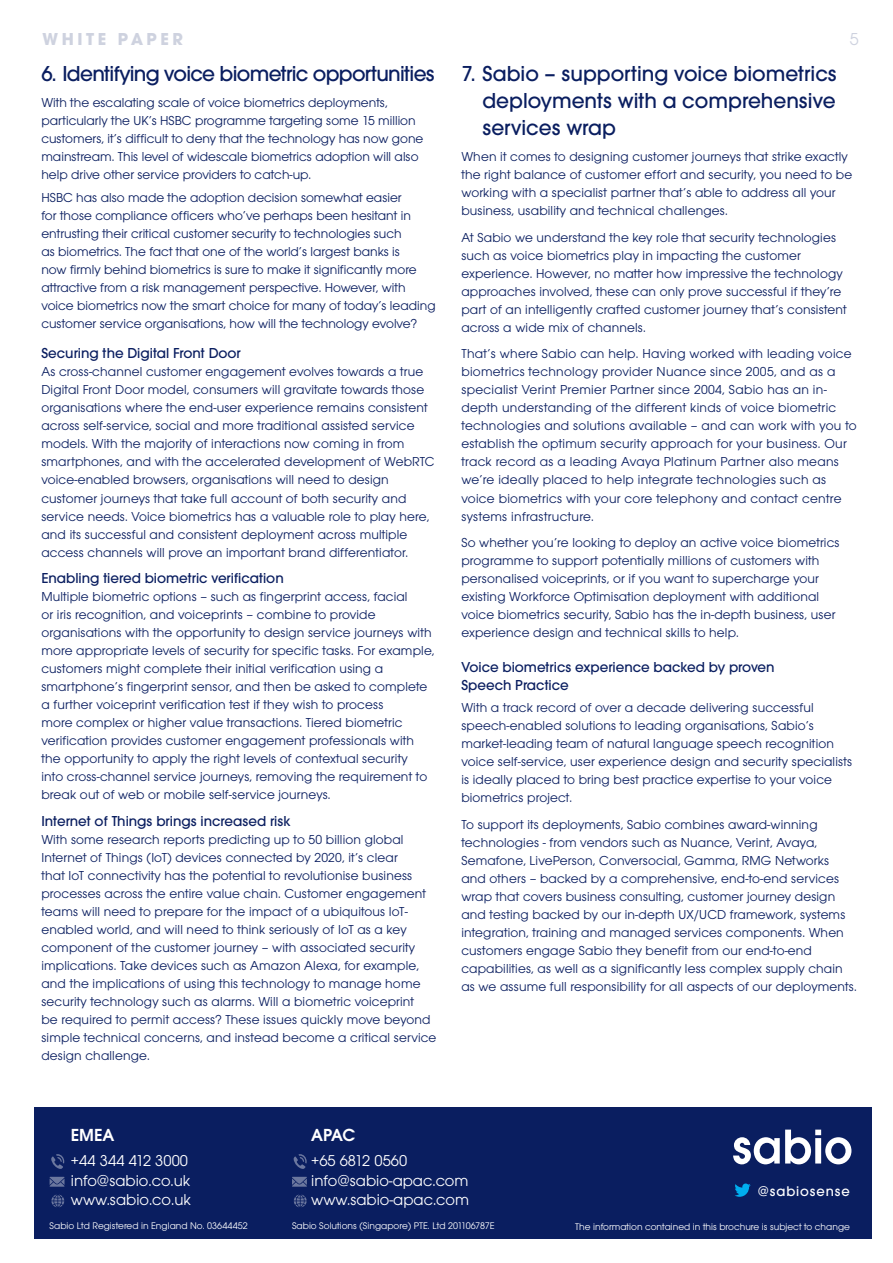
<style>
.page{position:relative;width:893px;height:1263px;background:#fff}
.page>*{position:absolute;margin:0;border:0;box-sizing:border-box;transform-origin:0 0}
.body{font:500 22.5px/27px "Avant Garde Gothic Itc T";letter-spacing:-.015em;color:#0a1e60;text-align:justify}
.t1{font:600 18.15px "Avant Garde Gothic Itc T";color:#fff}
.t2{font:700 18px "Avant Garde Gothic Itc T";letter-spacing:.2em;color:#ced2df}
.t3{font:18px "Avant Garde Gothic Itc T";color:#ced2df}
.t4{font:16.35px/19.4px "Avant Garde Gothic Itc T";color:#fff}
.t5{font:500 15px/18px "Avant Garde Gothic Itc T";color:#0a1e60}
.t6{font:500 14.55px "Avant Garde Gothic Itc T";letter-spacing:.06em;color:#fff}
.body-2{font:13.5px/18px "Avant Garde Gothic Itc T";letter-spacing:.01em;color:#0a1e60}
.t7{font:10.05px "Avant Garde Gothic Itc T";color:#fff}
</style>
<div class="page">
<div style="left:34px;top:1107px;width:838px;height:132px;background:#0a1e60"></div>
<svg style="left:733px;top:1129px;width:118px;height:35px"></svg>
<svg style="left:735px;top:1183px;width:16px;height:14px"></svg>
<svg style="left:51px;top:1194px;width:13px;height:13px"></svg>
<svg style="left:294px;top:1194px;width:13px;height:13px"></svg>
<svg style="left:50px;top:1177px;width:15px;height:10px"></svg>
<svg style="left:292px;top:1177px;width:15px;height:10px"></svg>
<svg style="left:51px;top:1154px;width:13px;height:15px"></svg>
<svg style="left:294px;top:1154px;width:13px;height:15px"></svg>
<p class="t2" style="left:43px;top:28px;width:142px">WHITE PAPER</p>
<p class="t3" style="left:850px;top:28px;width:10px">5</p>
<p class="body" style="left:41px;top:60px;width:395px">6. Identifying voice biometric opportunities</p>
<p class="body-2" style="left:41px;top:94px;width:384px">With the escalating scale of voice biometrics deployments, particularly the UK’s HSBC programme targeting some 15 million customers, it’s difficult to deny that the technology has now gone mainstream. This level of widescale biometrics adoption will also help drive other service providers to catch-up.</p>
<p class="body-2" style="left:41px;top:188px;width:396px">HSBC has also made the adoption decision somewhat easier<br>for those compliance officers who’ve perhaps been hesitant in entrusting their critical customer security to technologies such<br>as biometrics. The fact that one of the world’s largest banks is<br>now firmly behind biometrics is sure to make it significantly more attractive from a risk management perspective. However, with voice biometrics now the smart choice for many of today’s leading customer service organisations, how will the technology evolve?</p>
<p class="t5" style="left:41px;top:344px;width:201px">Securing the Digital Front Door</p>
<p class="body-2" style="left:41px;top:363px;width:394px">As cross-channel customer engagement evolves towards a true Digital Front Door model, consumers will gravitate towards those organisations where the end-user experience remains consistent across self-service, social and more traditional assisted service models. With the majority of interactions now coming in from smartphones, and with the accelerated development of WebRTC voice-enabled browsers, organisations will need to design customer journeys that take full account of both security and service needs. Voice biometrics has a valuable role to play here, and its successful and consistent deployment across multiple access channels will prove an important brand differentiator.</p>
<p class="t5" style="left:41px;top:569px;width:244px">Enabling tiered biometric verification</p>
<p class="body-2" style="left:41px;top:587px;width:395px">Multiple biometric options – such as fingerprint access, facial<br>or iris recognition, and voiceprints – combine to provide organisations with the opportunity to design service journeys with more appropriate levels of security for specific tasks. For example, customers might complete their initial verification using a smartphone’s fingerprint sensor, and then be asked to complete a further voiceprint verification test if they wish to process<br>more complex or higher value transactions. Tiered biometric verification provides customer engagement professionals with the opportunity to apply the right levels of contextual security<br>into cross-channel service journeys, removing the requirement to break out of web or mobile self-service journeys.</p>
<p class="t5" style="left:41px;top:811px;width:251px">Internet of Things brings increased risk</p>
<p class="body-2" style="left:41px;top:830px;width:397px">With some research reports predicting up to 50 billion global Internet of Things (IoT) devices connected by 2020, it’s clear<br>that IoT connectivity has the potential to revolutionise business processes across the entire value chain. Customer engagement teams will need to prepare for the impact of a ubiquitous IoT&shy;enabled world, and will need to think seriously of IoT as a key component of the customer journey – with associated security implications. Take devices such as Amazon Alexa, for example, and the implications of using this technology to manage home security technology such as alarms. Will a biometric voiceprint<br>be required to permit access? These issues quickly move beyond simple technical concerns, and instead become a critical service design challenge.</p>
<p class="body" style="left:482px;top:60px;width:356px;text-indent:-21px">7. Sabio – supporting voice biometrics deployments with a comprehensive services wrap</p>
<p class="body-2" style="left:461px;top:148px;width:392px">When it comes to designing customer journeys that strike exactly the right balance of customer effort and security, you need to be working with a specialist partner that’s able to address all your business, usability and technical challenges.</p>
<p class="body-2" style="left:461px;top:228px;width:387px">At Sabio we understand the key role that security technologies such as voice biometrics play in impacting the customer experience. However, no matter how impressive the technology approaches involved, these can only prove successful if they’re part of an intelligently crafted customer journey that’s consistent across a wide mix of channels.</p>
<p class="body-2" style="left:461px;top:345px;width:397px">That’s where Sabio can help. Having worked with leading voice biometrics technology provider Nuance since 2005, and as a specialist Verint Premier Partner since 2004, Sabio has an in&shy;depth understanding of the different kinds of voice biometric technologies and solutions available – and can work with you to establish the optimum security approach for your business. Our track record as a leading Avaya Platinum Partner also means we’re ideally placed to help integrate technologies such as voice biometrics with your core telephony and contact centre systems infrastructure.</p>
<p class="body-2" style="left:461px;top:533px;width:380px">So whether you’re looking to deploy an active voice biometrics programme to support potentially millions of customers with personalised voiceprints, or if you want to supercharge your existing Workforce Optimisation deployment with additional voice biometrics security, Sabio has the in-depth business, user experience design and technical skills to help.</p>
<p class="t5" style="left:461px;top:658px;width:315px">Voice biometrics experience backed by proven<br>Speech Practice</p>
<p class="body-2" style="left:461px;top:698px;width:392px">With a track record of over a decade delivering successful speech-enabled solutions to leading organisations, Sabio’s market-leading team of natural language speech recognition voice self-service, user experience design and security specialists is ideally placed to bring best practice expertise to your voice biometrics project.</p>
<p class="body-2" style="left:461px;top:815px;width:397px">To support its deployments, Sabio combines award-winning technologies - from vendors such as Nuance, Verint, Avaya, Semafone, LivePerson, Conversocial, Gamma, RMG Networks and others – backed by a comprehensive, end-to-end services wrap that covers business consulting, customer journey design and testing backed by our in-depth UX/UCD framework, systems integration, training and managed services components. When customers engage Sabio they benefit from our end-to-end capabilities, as well as a significantly less complex supply chain as we assume full responsibility for all aspects of our deployments.</p>
<p class="t1" style="left:71px;top:1124px;width:45px">EMEA</p>
<p class="t4" style="left:71px;top:1151px;width:122px">+44 344 412 3000 info@sabio.co.uk www.sabio.co.uk</p>
<p class="t1" style="left:311px;top:1124px;width:46px">APAC</p>
<p class="t4" style="left:311px;top:1151px;width:159px">+65 6812 0560 info@sabio-apac.com www.sabio-apac.com</p>
<p class="t6" style="left:758px;top:1182px;width:94px">@sabiosense</p>
<p class="t7" style="left:50px;top:1220px;width:200px">Sabio Ltd Registered in England No. 03644452</p>
<p class="t7" style="left:292px;top:1220px;width:204px">Sabio Solutions (Singapore) PTE. Ltd 201106787E</p>
<p class="t7" style="left:575px;top:1220px;width:276px">The information contained in this brochure is subject to change</p>
</div>
